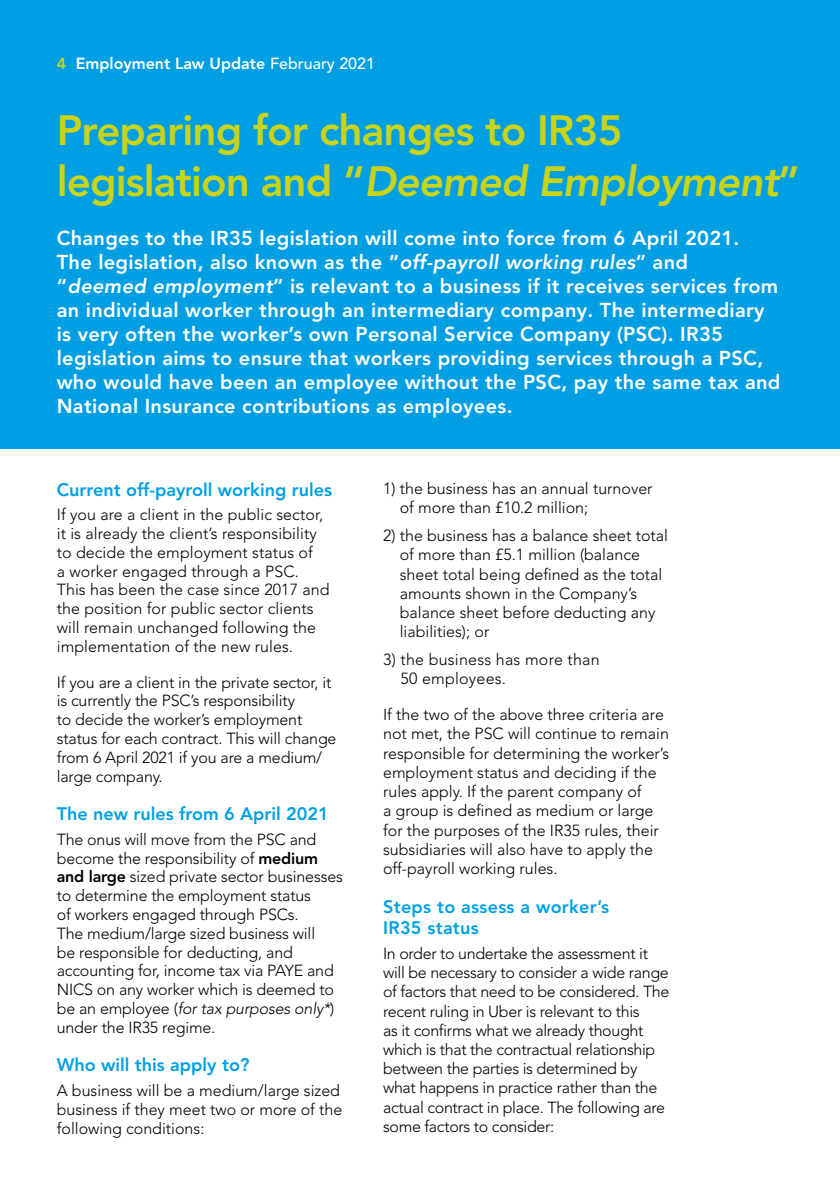
<style>
.page{position:relative;width:840px;height:1191px;background:#fff}
.page>*{position:absolute;margin:0;border:0;box-sizing:border-box;transform-origin:0 0}
.t1{font:800 42px/50.4px "Avenir LT Pro";letter-spacing:-.02em;color:#c8d419}
.t2{font:800 20px/24px "Avenir LT Pro";letter-spacing:.015em;color:#fff}
.t3{font:800 18px/21.6px "Avenir LT Pro";color:#009fe3}
.t4{font:300 16px/18.8px "Avenir LT Std";color:#000}
.t5{font:300 16px/19.2px "Avenir LT Std";letter-spacing:-.02em;color:#000}
.t6{font:800 16px "Avenir LT Pro";color:#fff}
.s1{color:#c8d419}
.s2{font-weight:500}
.s3{font-style:italic}
.s4{font-family:"Avenir LT Pro";font-weight:800}
</style>
<div class="page">
<div style="left:0;top:0;width:839px;height:448px;background:#009fe3"></div>
<p class="t6" style="left:57px;top:54px;width:319px"><span class="s1">4</span> Employment Law Update <span class="s2">February 2021</span></p>
<h1 class="t1" style="left:57px;top:106px;width:744px">Preparing for changes to IR35 legislation and “<span class="s3">Deemed Employment</span>”</h1>
<p class="t2" style="left:57px;top:226px;width:724px">Changes to the IR35 legislation will come into force from 6 April 2021.<br>The legislation, also known as the “<span class="s3">off-payroll working rules</span>” and “<span class="s3">deemed employment</span>” is relevant to a business if it receives services from an individual worker through an intermediary company. The intermediary is very often the worker’s own Personal Service Company (PSC). IR35 legislation aims to ensure that workers providing services through a PSC, who would have been an employee without the PSC, pay the same tax and National Insurance contributions as employees.</p>
<p class="t3" style="left:57px;top:479px;width:277px">Current off-payroll working rules</p>
<p class="t4" style="left:57px;top:505px;width:274px">If you are a client in the public sector, it is already the client’s responsibility to decide the employment status of<br>a worker engaged through a PSC.<br>This has been the case since 2017 and the position for public sector clients will remain unchanged following the implementation of the new rules.</p>
<p class="t4" style="left:57px;top:673px;width:281px">If you are a client in the private sector, it is currently the PSC’s responsibility<br>to decide the worker’s employment status for each contract. This will change from 6 April 2021 if you are a medium/ large company.</p>
<p class="t3" style="left:57px;top:803px;width:273px">The new rules from 6 April 2021</p>
<p class="t4" style="left:57px;top:830px;width:287px">The onus will move from the PSC and become the responsibility of <span class="s4">medium and large</span> sized private sector businesses to determine the employment status<br>of workers engaged through PSCs.<br>The medium/large sized business will<br>be responsible for deducting, and accounting for, income tax via PAYE and NICS on any worker which is deemed to be an employee (<span class="s3">for tax purposes only*</span>) under the IR35 regime.</p>
<p class="t3" style="left:57px;top:1054px;width:194px">Who will this apply to?</p>
<p class="t4" style="left:57px;top:1081px;width:287px">A business will be a medium/large sized business if they meet two or more of the following conditions:</p>
<p class="t4" style="left:399px;top:479px;width:254px;text-indent:-17px">1) the business has an annual turnover of more than £10.2 million;</p>
<p class="t4" style="left:399px;top:526px;width:269px;text-indent:-17px">2) the business has a balance sheet total of more than £5.1 million (balance sheet total being defined as the total amounts shown in the Company’s balance sheet before deducting any liabilities); or</p>
<p class="t4" style="left:400px;top:650px;width:201px;text-indent:-17px">3) the business has more than<br>50 employees.</p>
<p class="t4" style="left:383px;top:705px;width:287px">If the two of the above three criteria are not met, the PSC will continue to remain responsible for determining the worker’s employment status and deciding if the rules apply. If the parent company of<br>a group is defined as medium or large for the purposes of the IR35 rules, their subsidiaries will also have to apply the off-payroll working rules.</p>
<p class="t3" style="left:383px;top:895px;width:227px">Steps to assess a worker’s<br>IR35 status</p>
<p class="t5" style="left:383px;top:944px;width:288px">In order to undertake the assessment it will be necessary to consider a wide range of factors that need to be considered. The recent ruling in Uber is relevant to this<br>as it confirms what we already thought which is that the contractual relationship between the parties is determined by what happens in practice rather than the actual contract in place. The following are some factors to consider:</p>
</div>
